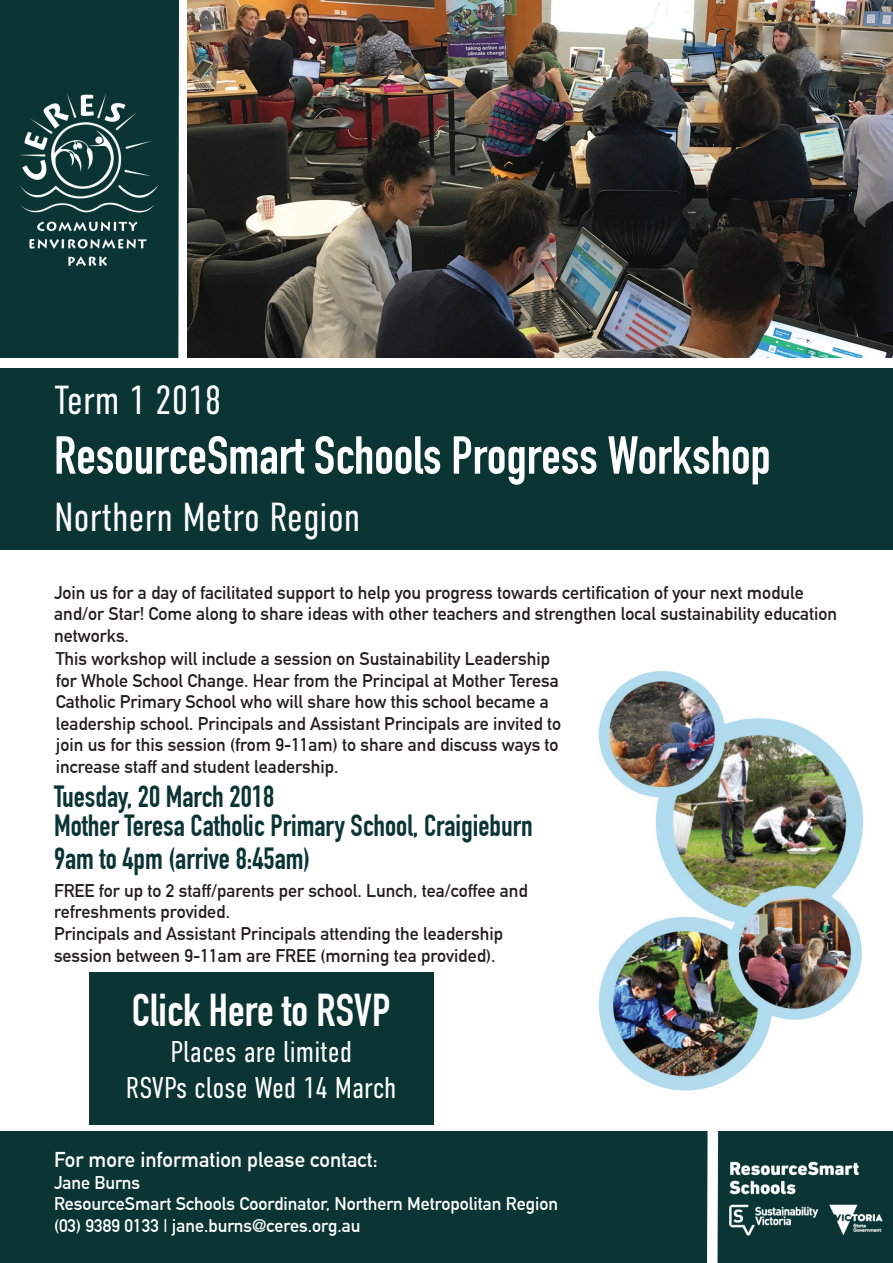
<style>
.page{position:relative;width:893px;height:1263px;background:#fff}
.page>*{position:absolute;margin:0;border:0;box-sizing:border-box;transform-origin:0 0}
.t1{font:700 52.5px "DIN Condensed";color:#fff}
.t2{font:700 45px "DIN Condensed";color:#fff}
.t3{font:300 40.5px "DIN Condensed";color:#fff}
.t4{font:700 30px/29.2px "DIN Condensed";color:#0b3434}
.t5{font:300 30px/36px "DIN Condensed";color:#fff;text-align:center}
.t6{font:700 21px "DIN Alternate";color:#fff}
.t7{font:700 18px/21.6px "DIN Alternate";color:#231f20}
.t8{font:700 18px/21.6px "DIN Alternate";color:#fff}
</style>
<div class="page">
<div style="left:1px;top:1132px;width:892px;height:131px;background:#0b3434"></div>
<div style="left:0;top:369px;width:893px;height:130px;background:#0b3434"></div>
<div style="left:0;top:495px;width:893px;height:55px;background:#0b3434"></div>
<div style="left:1px;top:0;width:175px;height:358px;background:#0b3434"></div>
<img style="left:20px;top:93px;width:138px;height:173px">
<svg style="left:173px;top:0;width:22px;height:369px"></svg>
<img style="left:598px;top:671px;width:266px;height:420px">
<div style="left:89px;top:972px;width:344px;height:153px;background:#0b3434"></div>
<img style="left:729px;top:1161px;width:154px;height:75px">
<svg style="left:702px;top:1131px;width:21px;height:132px"></svg>
<img style="left:188px;top:0;width:705px;height:358px">
<h3 class="t3" style="left:54px;top:377px;width:169px">Term 1 2018</h3>
<h1 class="t1" style="left:54px;top:424px;width:718px">ResourceSmart Schools Progress Workshop</h1>
<h3 class="t3" style="left:54px;top:494px;width:308px">Northern Metro Region</h3>
<p class="t7" style="left:54px;top:580px;width:785px">Join us for a day of facilitated support to help you progress towards certification of your next module and/or Star! Come along to share ideas with other teachers and strengthen local sustainability education networks.</p>
<p class="t7" style="left:56px;top:646px;width:507px">This workshop will include a session on Sustainability Leadership for Whole School Change. Hear from the Principal at Mother Teresa Catholic Primary School who will share how this school became a leadership school. Principals and Assistant Principals are invited to join us for this session (from 9-11am) to share and discuss ways to increase staff and student leadership.</p>
<h3 class="t4" style="left:54px;top:782px;width:480px">Tuesday, 20 March 2018<br>Mother Teresa Catholic Primary School, Craigieburn</h3>
<h3 class="t4" style="left:54px;top:844px;width:258px">9am to 4pm (arrive 8:45am)</h3>
<p class="t7" style="left:54px;top:878px;width:475px">FREE for up to 2 staff/parents per school. Lunch, tea/coffee and refreshments provided.<br>Principals and Assistant Principals attending the leadership session between 9-11am are FREE (morning tea provided).</p>
<h2 class="t2" style="left:132px;top:983px;width:260px">Click Here to RSVP</h2>
<h3 class="t5" style="left:126px;top:1033px;width:272px">Places are limited<br>RSVPs close Wed 14 March</h3>
<p class="t6" style="left:54px;top:1144px;width:325px">For more information please contact:</p>
<p class="t8" style="left:54px;top:1170px;width:505px">Jane Burns<br>ResourceSmart Schools Coordinator, Northern Metropolitan Region (03) 9389 0133 | jane.burns@ceres.org.au</p>
</div>
